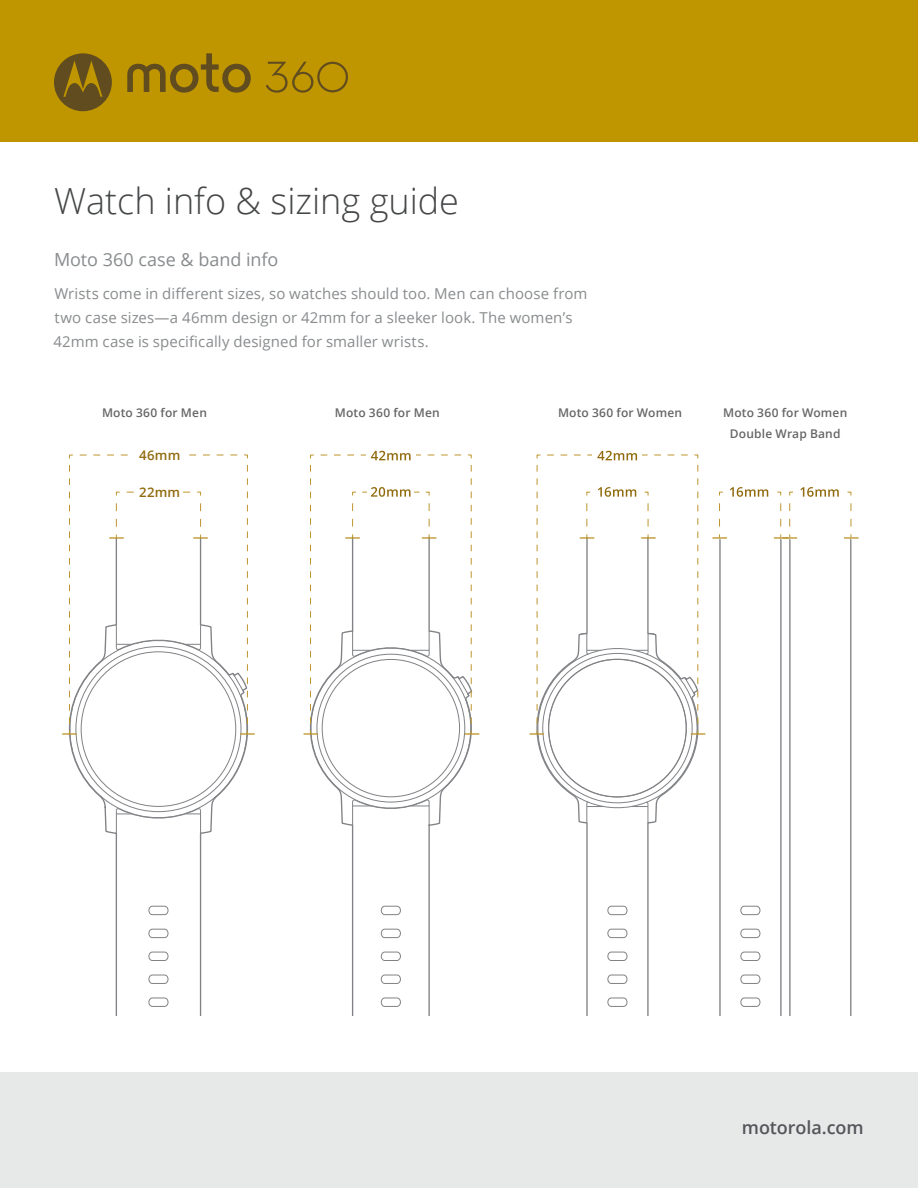
<style>
.page{position:relative;width:918px;height:1188px;background:#fff}
.page>*{position:absolute;margin:0;border:0;box-sizing:border-box;transform-origin:0 0}
.t1{font:300 36px "Open Sans";color:#444647}
.t2{font:18px "Open Sans";color:#888b8d}
.t3{font:600 18px "Open Sans";letter-spacing:-.005em;color:#55565a}
.t4{font:15px/24px "Open Sans";letter-spacing:.005em;color:#888b8d}
.t5{font:600 13.2px "Open Sans";letter-spacing:.015em;color:#916b0e}
.t6{font:600 12px/20.9px "Open Sans";letter-spacing:.015em;color:#666;text-align:center}
</style>
<div class="page">
<div style="left:0;top:0;width:918px;height:142px;background:#bf9500"></div>
<svg style="left:54px;top:53px;width:58px;height:58px"></svg>
<svg style="left:127px;top:53px;width:124px;height:40px"></svg>
<svg style="left:266px;top:62px;width:82px;height:31px"></svg>
<div style="left:0;top:1072px;width:918px;height:116px;background:#e7e8e8"></div>
<svg style="left:62px;top:454px;width:193px;height:562px"></svg>
<div style="left:134px;top:444px;width:50px;height:24px;background:#fff"></div>
<div style="left:135px;top:481px;width:47px;height:23px;background:#fff"></div>
<svg style="left:529px;top:451px;width:330px;height:565px"></svg>
<svg style="left:303px;top:451px;width:176px;height:565px"></svg>
<h1 class="t1" style="left:54px;top:176px;width:407px">Watch info &amp; sizing guide</h1>
<p class="t2" style="left:54px;top:248px;width:226px">Moto 360 case &amp; band info</p>
<p class="t4" style="left:54px;top:281px;width:536px">Wrists come in different sizes, so watches should too. Men can choose from two case sizes—a 46mm design or 42mm for a sleeker look. The women’s<br>42mm case is specifically designed for smaller wrists.</p>
<p class="t6" style="left:102px;top:402px;width:106px">Moto 360 for Men</p>
<p class="t6" style="left:335px;top:402px;width:106px">Moto 360 for Men</p>
<p class="t6" style="left:558px;top:402px;width:126px">Moto 360 for Women</p>
<p class="t6" style="left:723px;top:402px;width:126px">Moto 360 for Women<br>Double Wrap Band</p>
<p class="t5" style="left:139px;top:447px;width:43px">46mm</p>
<p class="t5" style="left:139px;top:483px;width:43px">22mm</p>
<p class="t3" style="left:742px;top:1115px;width:123px">motorola.com</p>
</div>
